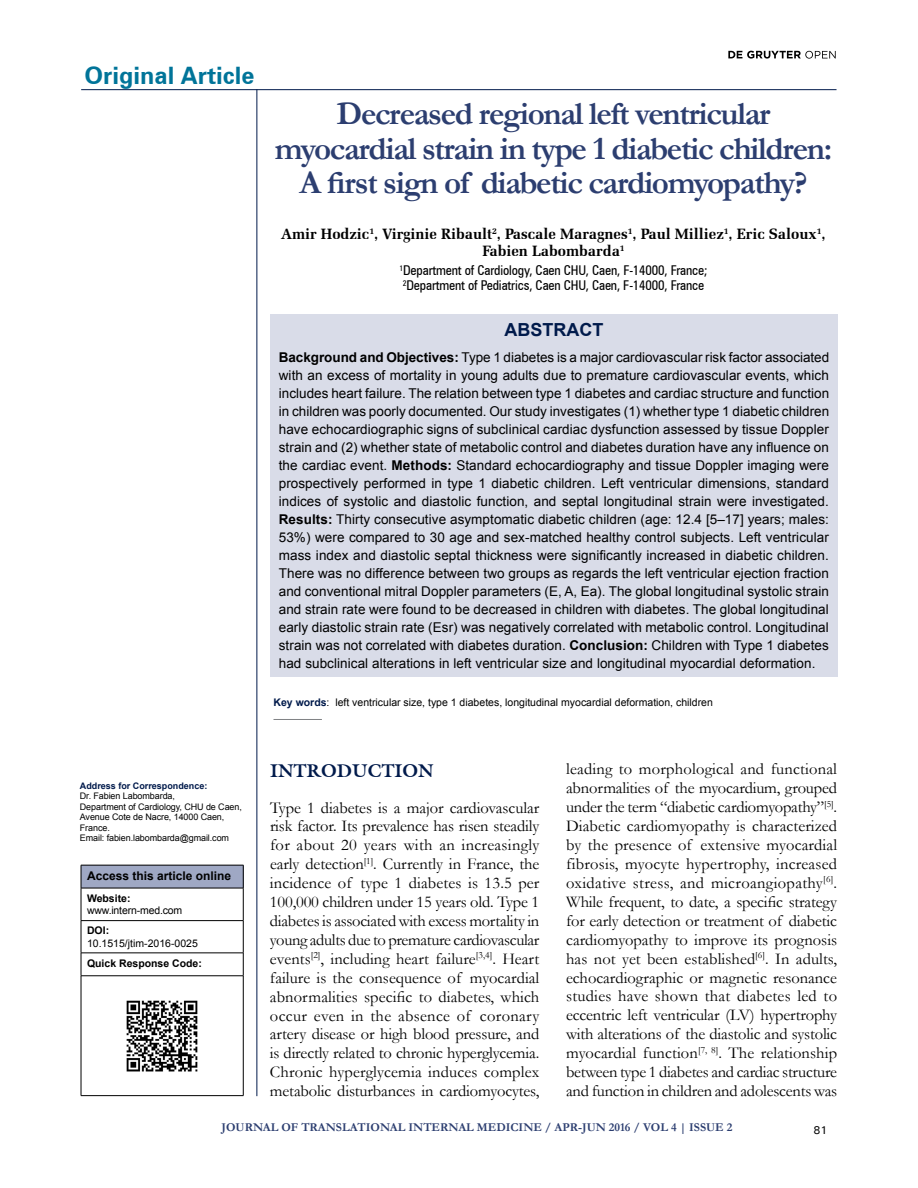
<style>
.page{position:relative;width:918px;height:1188px;background:#fff}
.page>*{position:absolute;margin:0;border:0;box-sizing:border-box;transform-origin:0 0}
.t1{font:700 33px/34.5px "Garamond";letter-spacing:-.04em;color:#2c3e70;text-align:center}
.t2{font:700 24px "Zurich BT";color:#007499}
.t3{font:700 18px "Galliard IT Cby BT";color:#001a4b}
.t4{font:700 18px "Arial";color:#001a4b}
.t5{font:16.5px/18.9px "Garamond";letter-spacing:-.01em;color:#000;text-align:justify}
.t6{font:700 15px/16.5px "Zapf Elliptical 711 BT";color:#000;text-align:center}
.t7{font:13.5px/18px "Arial";letter-spacing:.005em;color:#000;text-align:justify}
.t8{font:condensed 13.5px/15px "Zurich BT";letter-spacing:-.01em;color:#000}
.t9{font:700 12px "Garamond";color:#2c3e70}
.t10{font:700 12px "Arial";color:#000}
.t11{font:500 11.25px "Univers";color:#000}
.t12{font:10.5px "Arial";color:#000}
.t13{font:700 10.5px "Arial";color:#000}
.t14{font:9px/10.5px "Arial";letter-spacing:-.01em;color:#000}
.t15{font:700 9px "Arial";color:#001a4b}
.s1{font-weight:700}
.s2{font-weight:700;color:#001a4b}
</style>
<div class="page">
<hr style="left:81px;top:89px;width:756px;height:1px;background:#001a4b">
<svg style="left:728px;top:51px;width:108px;height:8px"></svg>
<hr style="left:256px;top:89px;width:1px;height:1007px;background:#001a4b">
<div style="left:81px;top:865px;width:162px;height:23px;background:#9fa8c4"></div>
<hr style="left:81px;top:865px;width:162px;height:1px;background:#000">
<svg style="left:81px;top:865px;width:1px;height:23px"></svg>
<hr style="left:81px;top:888px;width:162px;height:1px;background:#000">
<hr style="left:81px;top:888px;width:1px;height:32px;background:#000">
<hr style="left:81px;top:920px;width:162px;height:1px;background:#000">
<hr style="left:81px;top:921px;width:1px;height:32px;background:#000">
<hr style="left:81px;top:953px;width:162px;height:1px;background:#000">
<svg style="left:81px;top:953px;width:1px;height:23px"></svg>
<hr style="left:81px;top:976px;width:162px;height:1px;background:#000">
<hr style="left:81px;top:976px;width:1px;height:119px;background:#000">
<svg style="left:243px;top:865px;width:1px;height:23px"></svg>
<hr style="left:243px;top:888px;width:1px;height:32px;background:#000">
<hr style="left:243px;top:921px;width:1px;height:32px;background:#000">
<svg style="left:243px;top:953px;width:1px;height:23px"></svg>
<hr style="left:243px;top:976px;width:1px;height:119px;background:#000">
<hr style="left:81px;top:1095px;width:162px;height:1px;background:#000">
<img style="left:126px;top:1000px;width:72px;height:72px">
<div style="left:270px;top:314px;width:567px;height:363px;background:#d9dce8"></div>
<hr style="left:274px;top:719px;width:48px;height:1px;background:#808285">
<h2 class="t2" style="left:85px;top:61px;width:172px">Original Article</h2>
<h1 class="t1" style="left:275px;top:97px;width:559px">Decreased regional left ventricular myocardial strain in type 1 diabetic children:<br>A first sign of diabetic cardiomyopathy?</h1>
<p class="t6" style="left:282px;top:226px;width:546px">Amir Hodzic<sup>1</sup>, Virginie Ribault<sup>2</sup>, Pascale Maragnes<sup>1</sup>, Paul Milliez<sup>1</sup>, Eric Saloux<sup>1</sup>,<br>Fabien Labombarda<sup>1</sup></p>
<p class="t8" style="left:399px;top:263px;width:310px"><sup>1</sup>Department of Cardiology, Caen CHU, Caen, F-14000, France;<br><sup>2</sup>Department of Pediatrics, Caen CHU, Caen, F-14000, France</p>
<h3 class="t4" style="left:504px;top:317px;width:100px">ABSTRACT</h3>
<p class="t7" style="left:279px;top:349px;width:552px"><span class="s1">Background and Objectives:</span> Type 1 diabetes is a major cardiovascular risk factor associated with an excess of mortality in young adults due to premature cardiovascular events, which includes heart failure. The relation between type 1 diabetes and cardiac structure and function in children was poorly documented. Our study investigates (1) whether type 1 diabetic children have echocardiographic signs of subclinical cardiac dysfunction assessed by tissue Doppler strain and (2) whether state of metabolic control and diabetes duration have any influence on the cardiac event. <span class="s1">Methods:</span> Standard echocardiography and tissue Doppler imaging were prospectively performed in type 1 diabetic children. Left ventricular dimensions, standard indices of systolic and diastolic function, and septal longitudinal strain were investigated.<br><span class="s1">Results:</span> Thirty consecutive asymptomatic diabetic children (age: 12.4 [5–17] years; males:<br>53%) were compared to 30 age and sex-matched healthy control subjects. Left ventricular mass index and diastolic septal thickness were significantly increased in diabetic children.<br>There was no difference between two groups as regards the left ventricular ejection fraction and conventional mitral Doppler parameters (E, A, Ea). The global longitudinal systolic strain and strain rate were found to be decreased in children with diabetes. The global longitudinal early diastolic strain rate (Esr) was negatively correlated with metabolic control. Longitudinal strain was not correlated with diabetes duration. <span class="s1">Conclusion:</span> Children with Type 1 diabetes had subclinical alterations in left ventricular size and longitudinal myocardial deformation.</p>
<p class="t12" style="left:274px;top:696px;width:441px"><span class="s2">Key words</span>: left ventricular size, type 1 diabetes, longitudinal myocardial deformation, children</p>
<p class="t15" style="left:80px;top:780px;width:129px">Address for Correspondence:</p>
<p class="t14" style="left:80px;top:791px;width:164px">Dr. Fabien Labombarda,<br>Department of Cardiology, CHU de Caen,<br>Avenue Cote de Nacre, 14000 Caen,<br>France.<br>Email: fabien.labombarda@gmail.com</p>
<p class="t10" style="left:87px;top:868px;width:146px">Access this article online</p>
<p class="t13" style="left:87px;top:891px;width:45px">Website:</p>
<p class="t12" style="left:87px;top:904px;width:97px">www.intern-med.com</p>
<p class="t13" style="left:87px;top:924px;width:24px">DOI:</p>
<p class="t12" style="left:87px;top:936px;width:112px">10.1515/jtim-2016-0025</p>
<p class="t13" style="left:87px;top:956px;width:116px">Quick Response Code:</p>
<h3 class="t3" style="left:270px;top:759px;width:165px">INTRODUCTION</h3>
<p class="t5" style="left:270px;top:798px;width:271px">Type 1 diabetes is a major cardiovascular risk factor. Its prevalence has risen steadily for about 20 years with an increasingly early detection<sup>[1]</sup>. Currently in France, the incidence of type 1 diabetes is 13.5 per 100,000 children under 15 years old. Type 1 diabetes is associated with excess mortality in young adults due to premature cardiovascular events<sup>[2]</sup>, including heart failure<sup>[3,4]</sup>. Heart failure is the consequence of myocardial abnormalities specific to diabetes, which occur even in the absence of coronary artery disease or high blood pressure, and is directly related to chronic hyperglycemia.<br>Chronic hyperglycemia induces complex metabolic disturbances in cardiomyocytes,</p>
<p class="t5" style="left:566px;top:759px;width:273px">leading to morphological and functional abnormalities of the myocardium, grouped under the term “diabetic cardiomyopathy”<sup>[5]</sup>.<br>Diabetic cardiomyopathy is characterized by the presence of extensive myocardial fibrosis, myocyte hypertrophy, increased oxidative stress, and microangiopathy<sup>[6]</sup>.<br>While frequent, to date, a specific strategy for early detection or treatment of diabetic cardiomyopathy to improve its prognosis has not yet been established<sup>[6]</sup>. In adults, echocardiographic or magnetic resonance studies have shown that diabetes led to eccentric left ventricular (LV) hypertrophy with alterations of the diastolic and systolic myocardial function<sup>[7,</sup> <sup>8]</sup>. The relationship between type 1 diabetes and cardiac structure and function in children and adolescents was</p>
<p class="t9" style="left:222px;top:1119px;width:512px">JOURNAL OF TRANSLATIONAL INTERNAL MEDICINE / APR-JUN 2016 / VOL 4 | ISSUE 2</p>
<p class="t11" style="left:814px;top:1123px;width:16px">81</p>
</div>
